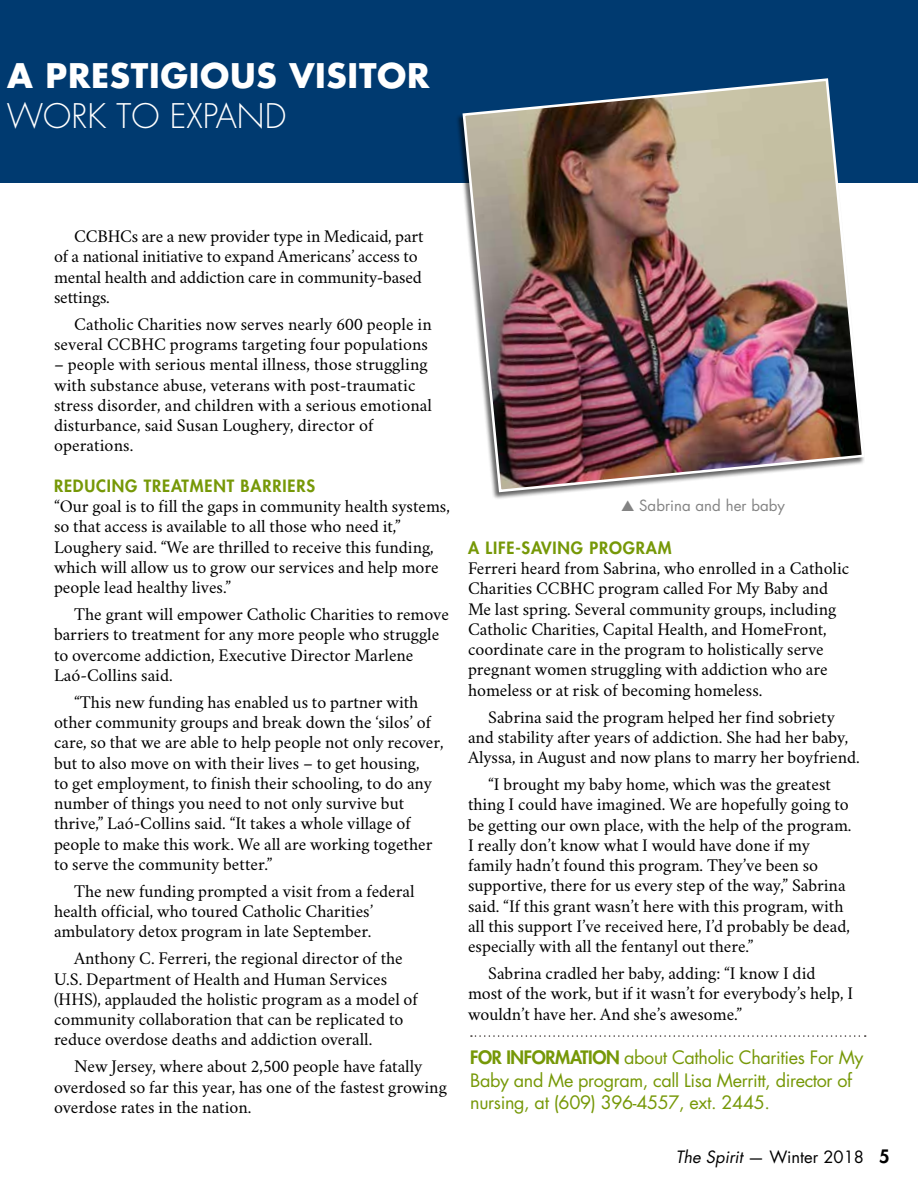
<style>
.page{position:relative;width:918px;height:1188px;background:#fff}
.page>*{position:absolute;margin:0;border:0;box-sizing:border-box;transform-origin:0 0}
.t1{font:700 33px "Futura Std";letter-spacing:.02em;color:#fff}
.t2{font:300 33px "Futura Std";color:#fff}
.t3{font:18px/20.2px "Crimson";color:#000}
.t4{font:18px/22.5px "Futura Std";letter-spacing:-.02em;color:#769807}
.t5{font:800 16.5px "Futura Std";letter-spacing:.05em;color:#769807}
.t6{font:16.5px "Futura Std";color:#000}
.t7{font:15px "Futura Std";letter-spacing:.005em;color:#838383}
.s1{font-weight:800}
.s2{font-style:italic}
.s3{font-weight:800;font-size:18px}
</style>
<div class="page">
<svg style="left:471px;top:1035px;width:395px;height:2px"></svg>
<div style="left:0;top:0;width:918px;height:183px;background:#003a70"></div>
<div style="left:455px;top:78px;width:410px;height:422px;background:#000;opacity:.6"></div>
<img style="left:461px;top:78px;width:404px;height:416px">
<h1 class="t1" style="left:7px;top:54px;width:424px">A PRESTIGIOUS VISITOR</h1>
<h1 class="t2" style="left:7px;top:96px;width:281px">WORK TO EXPAND</h1>
<p class="t3" style="left:54px;top:224px;width:371px;text-indent:20px">CCBHCs are a new provider type in Medicaid, part of a national initiative to expand Americans’ access to mental health and addiction care in community-based settings.</p>
<p class="t3" style="left:54px;top:312px;width:379px;text-align:right">Catholic Charities now serves nearly 600 people in several CCBHC programs targeting four populations</p>
<p class="t3" style="left:54px;top:352px;width:379px">– people with serious mental illness, those struggling with substance abuse, veterans with post-traumatic stress disorder, and children with a serious emotional disturbance, said Susan Loughery, director of operations.</p>
<p class="t5" style="left:54px;top:475px;width:263px">REDUCING TREATMENT BARRIERS</p>
<p class="t3" style="left:54px;top:494px;width:397px">“Our goal is to fill the gaps in community health systems, so that access is available to all those who need it,” Loughery said. “We are thrilled to receive this funding, which will allow us to grow our services and help more people lead healthy lives.”</p>
<p class="t3" style="left:54px;top:602px;width:396px;text-indent:20px">The grant will empower Catholic Charities to remove barriers to treatment for any more people who struggle to overcome addiction, Executive Director Marlene Laó-Collins said.</p>
<p class="t3" style="left:54px;top:690px;width:391px;text-indent:20px">“This new funding has enabled us to partner with other community groups and break down the ‘silos’ of care, so that we are able to help people not only recover, but to also move on with their lives – to get housing,<br>to get employment, to finish their schooling, to do any number of things you need to not only survive but thrive,” Laó-Collins said. “It takes a whole village of people to make this work. We all are working together to serve the community better.”</p>
<p class="t3" style="left:54px;top:879px;width:362px;text-indent:20px">The new funding prompted a visit from a federal health official, who toured Catholic Charities’ ambulatory detox program in late September.</p>
<p class="t3" style="left:54px;top:946px;width:365px;text-indent:20px">Anthony C. Ferreri, the regional director of the U.S. Department of Health and Human Services (HHS), applauded the holistic program as a model of community collaboration that can be replicated to reduce overdose deaths and addiction overall.</p>
<p class="t3" style="left:54px;top:1054px;width:394px;text-indent:20px">New Jersey, where about 2,500 people have fatally overdosed so far this year, has one of the fastest growing overdose rates in the nation.</p>
<p class="t7" style="left:621px;top:496px;width:166px">▲ Sabrina and her baby</p>
<p class="t5" style="left:468px;top:537px;width:205px">A LIFE-SAVING PROGRAM</p>
<p class="t3" style="left:468px;top:556px;width:383px">Ferreri heard from Sabrina, who enrolled in a Catholic Charities CCBHC program called For My Baby and Me last spring. Several community groups, including Catholic Charities, Capital Health, and HomeFront, coordinate care in the program to holistically serve pregnant women struggling with addiction who are homeless or at risk of becoming homeless.</p>
<p class="t3" style="left:468px;top:705px;width:393px;text-indent:20px">Sabrina said the program helped her find sobriety and stability after years of addiction. She had her baby,<br>Alyssa, in August and now plans to marry her boyfriend.</p>
<p class="t3" style="left:468px;top:772px;width:385px;text-indent:20px">“I brought my baby home, which was the greatest thing I could have imagined. We are hopefully going to be getting our own place, with the help of the program.<br>I really don’t know what I would have done if my family hadn’t found this program. They’ve been so supportive, there for us every step of the way,” Sabrina said. “If this grant wasn’t here with this program, with all this support I’ve received here, I’d probably be dead, especially with all the fentanyl out there.”</p>
<p class="t3" style="left:468px;top:961px;width:387px;text-indent:20px">Sabrina cradled her baby, adding: “I know I did most of the work, but if it wasn’t for everybody’s help, I wouldn’t have her. And she’s awesome.”</p>
<p class="t4" style="left:470px;top:1047px;width:395px"><span class="s1">FOR INFORMATION</span> about Catholic Charities For My<br>Baby and Me program, call Lisa Merritt, director of nursing, at (609) 396-4557, ext. 2445.</p>
<p class="t6" style="left:676px;top:1147px;width:215px"><span class="s2">The Spirit</span> — Winter 2018 <span class="s3">5</span></p>
</div>
